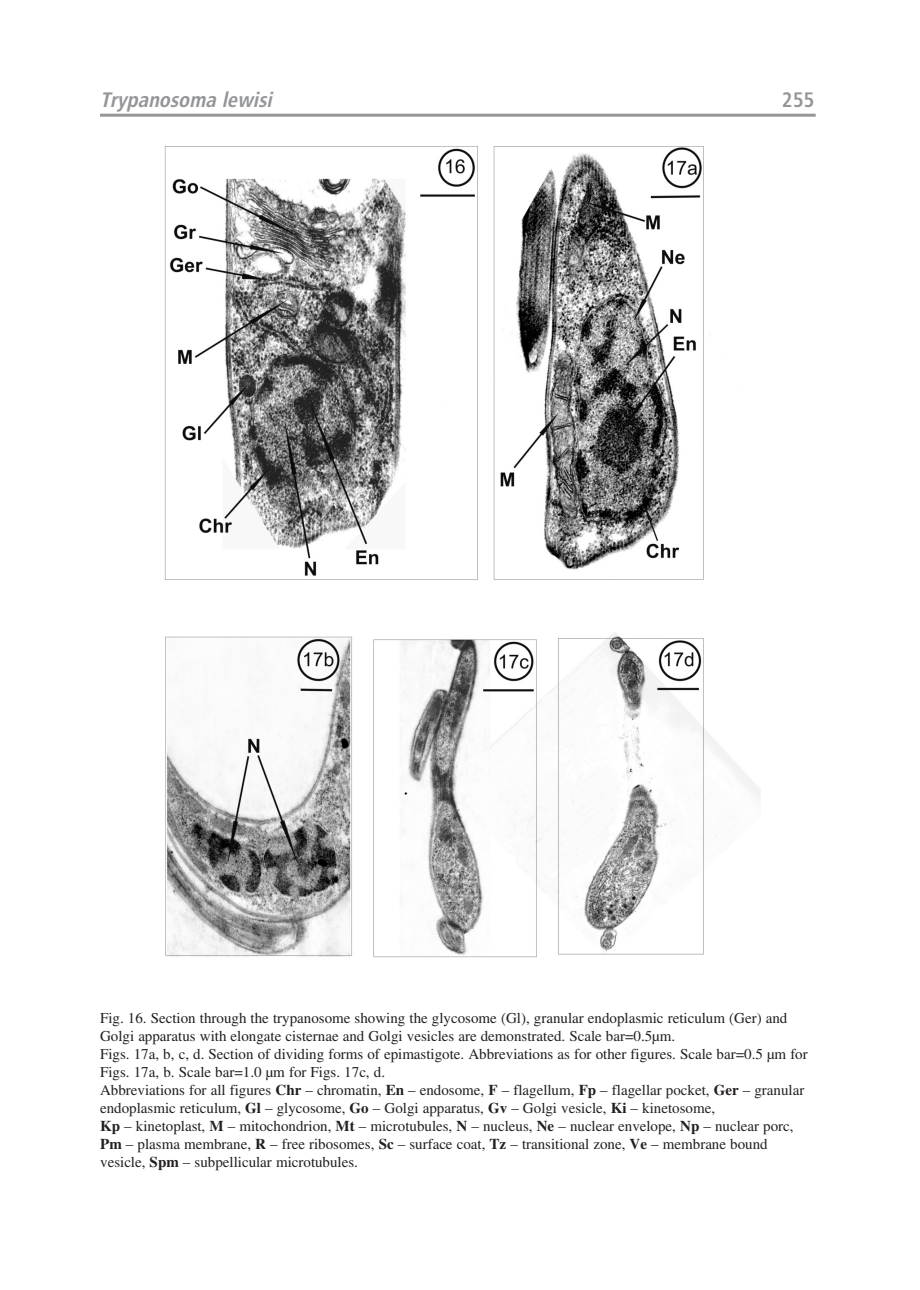
<style>
.page{position:relative;width:920px;height:1290px;background:#fff}
.page>*{position:absolute;margin:0;border:0;box-sizing:border-box;transform-origin:0 0}
.t1{font:italic 21px "Humnst 777 Cn PL Bold A";color:#939598}
.t2{font:21px "Humnst 777 Cn PL Bold A";color:#939598}
.t3{font:15px/18px "Toronto";color:#231f20}
.s1{font-weight:700}
</style>
<div class="page">
<hr style="left:100px;top:114px;width:716px;height:3px;background:#939598">
<img style="left:164px;top:146px;width:597px;height:812px">
<h1 class="t1" style="left:100px;top:88px;width:177px">Trypanosoma lewisi</h1>
<h1 class="t2" style="left:782px;top:88px;width:34px">255</h1>
<p class="t3" style="left:100px;top:1009px;width:709px">Fig. 16. Section through the trypanosome showing the glycosome (Gl), granular endoplasmic reticulum (Ger) and Golgi apparatus with elongate cisternae and Golgi vesicles are demonstrated. Scale bar=0.5µm.<br>Figs. 17a, b, c, d. Section of dividing forms of epimastigote. Abbreviations as for other figures. Scale bar=0.5 µm for Figs. 17a, b. Scale bar=1.0 µm for Figs. 17c, d.<br>Abbreviations for all figures <span class="s1">Chr</span> – chromatin, <span class="s1">En</span> – endosome, <span class="s1">F</span> – flagellum, <span class="s1">Fp</span> – flagellar pocket, <span class="s1">Ger</span> – granular endoplasmic reticulum, <span class="s1">Gl</span> – glycosome, <span class="s1">Go</span> – Golgi apparatus, <span class="s1">Gv</span> – Golgi vesicle, <span class="s1">Ki</span> – kinetosome,<br><span class="s1">Kp</span> – kinetoplast, <span class="s1">M</span> – mitochondrion, <span class="s1">Mt</span> – microtubules, <span class="s1">N</span> – nucleus, <span class="s1">Ne</span> – nuclear envelope, <span class="s1">Np</span> – nuclear porc, <span class="s1">Pm</span> – plasma membrane, <span class="s1">R</span> – free ribosomes, <span class="s1">Sc</span> – surface coat, <span class="s1">Tz</span> – transitional zone, <span class="s1">Ve</span> – membrane bound vesicle, <span class="s1">Spm</span> – subpellicular microtubules.</p>
</div>
